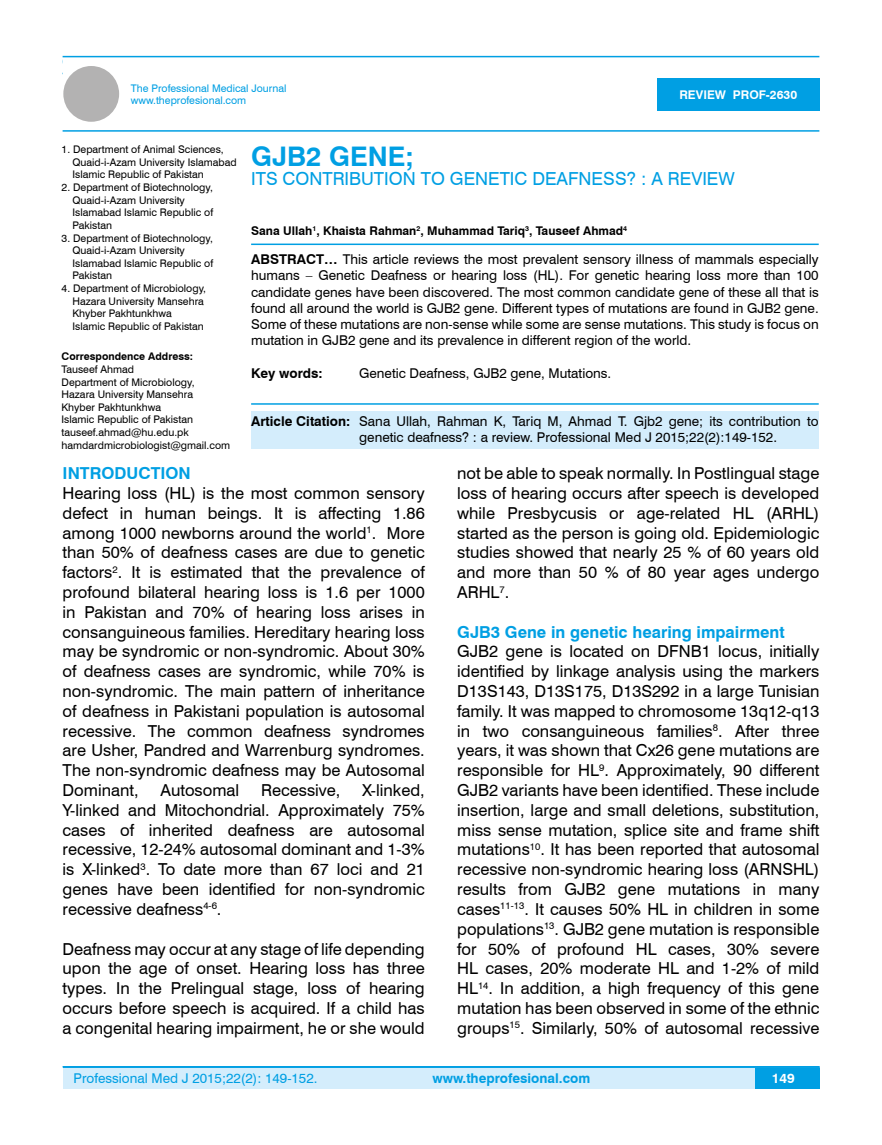
<style>
.page{position:relative;width:882px;height:1145px;background:#fff}
.page>*{position:absolute;margin:0;border:0;box-sizing:border-box;transform-origin:0 0}
.t1{font:700 27px "Swiss 721 BT";color:#009fe3}
.t2{font:18px "Swiss 721 BT";color:#009fe3}
.t3{font:16.5px/19.8px "Swiss 721 BT";color:#000;text-align:justify}
.t4{font:700 16.5px "Swiss 721 BT";color:#009fe3}
.t5{font:13.5px/16.2px "Swiss 721 BT";color:#000;text-align:justify}
.t6{font:13.5px "Swiss 721 BT";color:#009fe3}
.t7{font:700 13.5px "Swiss 721 BT";color:#009fe3}
.t8{font:700 13.5px "Swiss 721 BT";color:#000}
.t9{font:700 13.5px "Swiss 721 BT";color:#fff}
.t10{font:700 12px "Swiss 721 BT";color:#000}
.t11{font:700 12px "Swiss 721 BT";color:#fff}
.t12{font:10.5px/12.6px "Swiss 721 BT";color:#000}
.t13{font:10.5px/12.6px "Swiss 721 BT";color:#009fe3}
.t14{font:700 10.5px "Swiss 721 BT";color:#000}
.s1{font-weight:700}
</style>
<div class="page">
<div style="left:63px;top:1067px;width:756px;height:21px;background:#d4edfc"></div>
<hr style="left:63px;top:1066px;width:756px;height:2px;background:#009fe3">
<div style="left:754px;top:1068px;width:65px;height:20px;background:#009fe3"></div>
<hr style="left:63px;top:56px;width:756px;height:1px;background:#009fe3">
<hr style="left:63px;top:130px;width:756px;height:2px;background:#009fe3">
<div style="left:63px;top:66px;width:56px;height:56px;background:#b3b2b2;border-radius:50%"></div>
<div style="left:657px;top:78px;width:162px;height:33px;background:#009fe3"></div>
<hr style="left:251px;top:243px;width:567px;height:2px;background:#009fe3">
<hr style="left:251px;top:403px;width:567px;height:2px;background:#009fe3">
<div style="left:251px;top:411px;width:567px;height:37px;background:#d4edfc"></div>
<p class="t13" style="left:131px;top:81px;width:157px">The Professional Medical Journal www.theprofesional.com</p>
<h1 class="t1" style="left:251px;top:137px;width:164px">GJB2 GENE;</h1>
<p class="t2" style="left:251px;top:166px;width:485px">ITS CONTRIBUTION TO GENETIC DEAFNESS? : A REVIEW</p>
<p class="t11" style="left:679px;top:87px;width:119px">REVIEW PROF-2630</p>
<p class="t12" style="left:72px;top:143px;width:166px;text-indent:-11px">1. Department of Animal Sciences,<br>Quaid-i-Azam University Islamabad<br>Islamic Republic of Pakistan</p>
<p class="t12" style="left:72px;top:181px;width:142px;text-indent:-11px">2. Department of Biotechnology,<br>Quaid-i-Azam University<br>Islamabad Islamic Republic of<br>Pakistan</p>
<p class="t12" style="left:72px;top:231px;width:142px;text-indent:-11px">3. Department of Biotechnology,<br>Quaid-i-Azam University<br>Islamabad Islamic Republic of<br>Pakistan</p>
<p class="t12" style="left:72px;top:281px;width:135px;text-indent:-11px">4. Department of Microbiology,<br>Hazara University Mansehra<br>Khyber Pakhtunkhwa<br>Islamic Republic of Pakistan</p>
<p class="t14" style="left:62px;top:349px;width:133px">Correspondence Address:</p>
<p class="t12" style="left:62px;top:362px;width:170px">Tauseef Ahmad<br>Department of Microbiology,<br>Hazara University Mansehra<br>Khyber Pakhtunkhwa<br>Islamic Republic of Pakistan tauseef.ahmad@hu.edu.pk hamdardmicrobiologist@gmail.com</p>
<p class="t10" style="left:251px;top:222px;width:377px">Sana Ullah<sup>1</sup>, Khaista Rahman<sup>2</sup>, Muhammad Tariq<sup>3</sup>, Tauseef Ahmad<sup>4</sup></p>
<p class="t5" style="left:251px;top:251px;width:569px"><span class="s1">ABSTRACT…</span> This article reviews the most prevalent sensory illness of mammals especially humans – Genetic Deafness or hearing loss (HL). For genetic hearing loss more than 100 candidate genes have been discovered. The most common candidate gene of these all that is found all around the world is GJB2 gene. Different types of mutations are found in GJB2 gene.<br>Some of these mutations are non-sense while some are sense mutations. This study is focus on mutation in GJB2 gene and its prevalence in different region of the world.</p>
<p class="t8" style="left:251px;top:363px;width:73px">Key words:</p>
<p class="t5" style="left:359px;top:364px;width:253px">Genetic Deafness, GJB2 gene, Mutations.</p>
<p class="t5" style="left:359px;top:412px;width:461px;text-indent:-108px"><span class="s1">Article Citation:</span> Sana Ullah, Rahman K, Tariq M, Ahmad T. Gjb2 gene; its contribution to genetic deafness? : a review. Professional Med J 2015;22(2):149-152.</p>
<p class="t4" style="left:63px;top:462px;width:130px">INTRODUCTION</p>
<p class="t3" style="left:63px;top:482px;width:363px">Hearing loss (HL) is the most common sensory defect in human beings. It is affecting 1.86 among 1000 newborns around the world<sup>1</sup>. More than 50% of deafness cases are due to genetic factors<sup>2</sup>. It is estimated that the prevalence of profound bilateral hearing loss is 1.6 per 1000 in Pakistan and 70% of hearing loss arises in consanguineous families. Hereditary hearing loss may be syndromic or non-syndromic. About 30% of deafness cases are syndromic, while 70% is non-syndromic. The main pattern of inheritance of deafness in Pakistani population is autosomal recessive. The common deafness syndromes are Usher, Pandred and Warrenburg syndromes.<br>The non-syndromic deafness may be Autosomal Dominant,</p>
<p class="t3" style="left:63px;top:779px;width:363px;text-indent:299px">X-linked, Y-linked and Mitochondrial. Approximately 75% cases of inherited deafness are autosomal recessive, 12-24% autosomal dominant and 1-3% is X-linked<sup>3</sup>. To date more than 67 loci and 21 genes have been identified for non-syndromic recessive deafness<sup>4-6</sup>.</p>
<p class="t3" style="left:63px;top:938px;width:363px">Deafness may occur at any stage of life depending upon the age of onset. Hearing loss has three types. In the Prelingual stage, loss of hearing occurs before speech is acquired. If a child has a congenital hearing impairment, he or she would</p>
<p class="t3" style="left:160px;top:779px;width:80px">Autosomal</p>
<p class="t3" style="left:261px;top:779px;width:81px">Recessive,</p>
<p class="t3" style="left:457px;top:463px;width:363px">not be able to speak normally. In Postlingual stage loss of hearing occurs after speech is developed while Presbycusis or age-related HL (ARHL) started as the person is going old. Epidemiologic studies showed that nearly 25 % of 60 years old and more than 50 % of 80 year ages undergo ARHL<sup>7</sup>.</p>
<p class="t4" style="left:457px;top:620px;width:329px">GJB3 Gene in genetic hearing impairment</p>
<p class="t3" style="left:457px;top:641px;width:363px">GJB2 gene is located on DFNB1 locus, initially identified by linkage analysis using the markers D13S143, D13S175, D13S292 in a large Tunisian family. It was mapped to chromosome 13q12-q13 in two consanguineous families<sup>8</sup>. After three years, it was shown that Cx26 gene mutations are responsible for HL<sup>9</sup>. Approximately, 90 different GJB2 variants have been identified. These include insertion, large and small deletions, substitution, miss sense mutation, splice site and frame shift mutations<sup>10</sup>. It has been reported that autosomal recessive non-syndromic hearing loss (ARNSHL) results from GJB2 gene mutations in many cases<sup>11-13</sup>. It causes 50% HL in children in some populations<sup>13</sup>. GJB2 gene mutation is responsible for 50% of profound HL cases, 30% severe HL cases, 20% moderate HL and 1-2% of mild HL<sup>14</sup>. In addition, a high frequency of this gene mutation has been observed in some of the ethnic groups<sup>15</sup>. Similarly, 50% of autosomal recessive</p>
<p class="t6" style="left:74px;top:1069px;width:245px">Professional Med J 2015;22(2): 149-152.</p>
<p class="t7" style="left:432px;top:1069px;width:159px">www.theprofesional.com</p>
<p class="t9" style="left:771px;top:1069px;width:24px">149</p>
</div>
